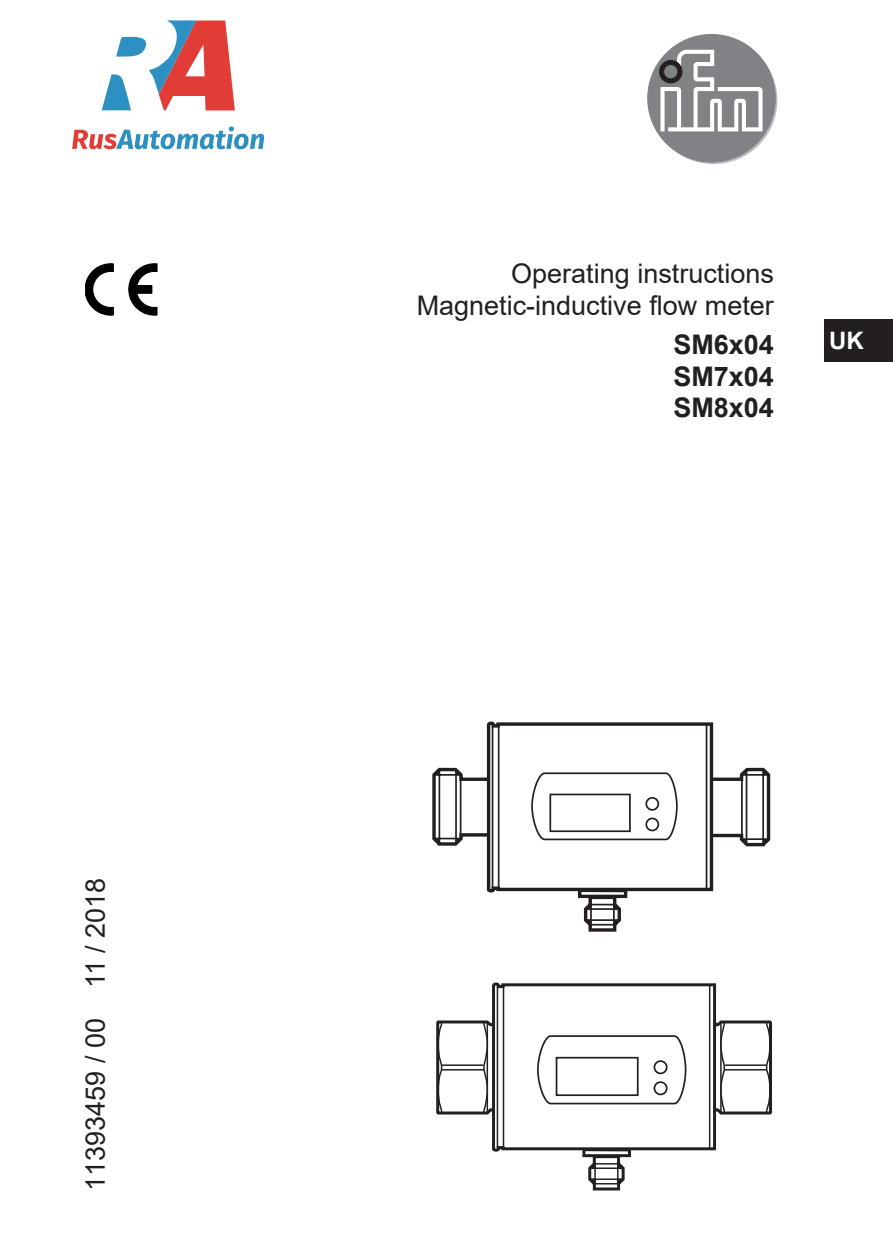
<style>
.page{position:relative;width:893px;height:1259px;background:#fff}
.page>*{position:absolute;margin:0;border:0;box-sizing:border-box;transform-origin:0 0}
.t1{font:27px/31.5px "Arial";color:#231f20;text-align:right}
.t2{font:700 27px/31.5px "Arial";color:#231f20;text-align:justify}
.t3{font:700 24px "Arial";color:#fff}
</style>
<div class="page">
<svg style="left:650px;top:36px;width:127px;height:128px"></svg>
<div style="left:648px;top:34px;width:127px;height:128px;background:#808285;border-radius:50%"></div>
<svg style="left:659px;top:50px;width:103px;height:81px"></svg>
<svg style="left:85px;top:264px;width:28px;height:51px"></svg>
<svg style="left:128px;top:264px;width:29px;height:51px"></svg>
<div style="left:825px;top:319px;width:68px;height:42px;background:#231f20"></div>
<svg style="left:436px;top:982px;width:336px;height:209px"></svg>
<hr style="left:725px;top:1064px;width:42px;height:2px;background:#231f20">
<hr style="left:724px;top:1069px;width:43px;height:1px;background:#231f20">
<hr style="left:720px;top:1022px;width:2px;height:91px;background:#231f20">
<svg style="left:432px;top:721px;width:339px;height:211px"></svg>
<svg style="left:72px;top:126px;width:192px;height:23px"></svg>
<svg style="left:102px;top:20px;width:133px;height:90px"></svg>
<p class="t1" style="left:79px;top:1191px;width:315px;rotate:-90deg">11393459 / 00 11 / 2018</p>
<p class="t1" style="left:417px;top:258px;width:359px">Operating instructions<br>Magnetic-inductive flow meter</p>
<p class="t2" style="left:673px;top:329px;width:102px">SM6x04<br>SM7x04<br>SM8x04</p>
<p class="t3" style="left:829px;top:324px;width:36px">UK</p>
</div>
